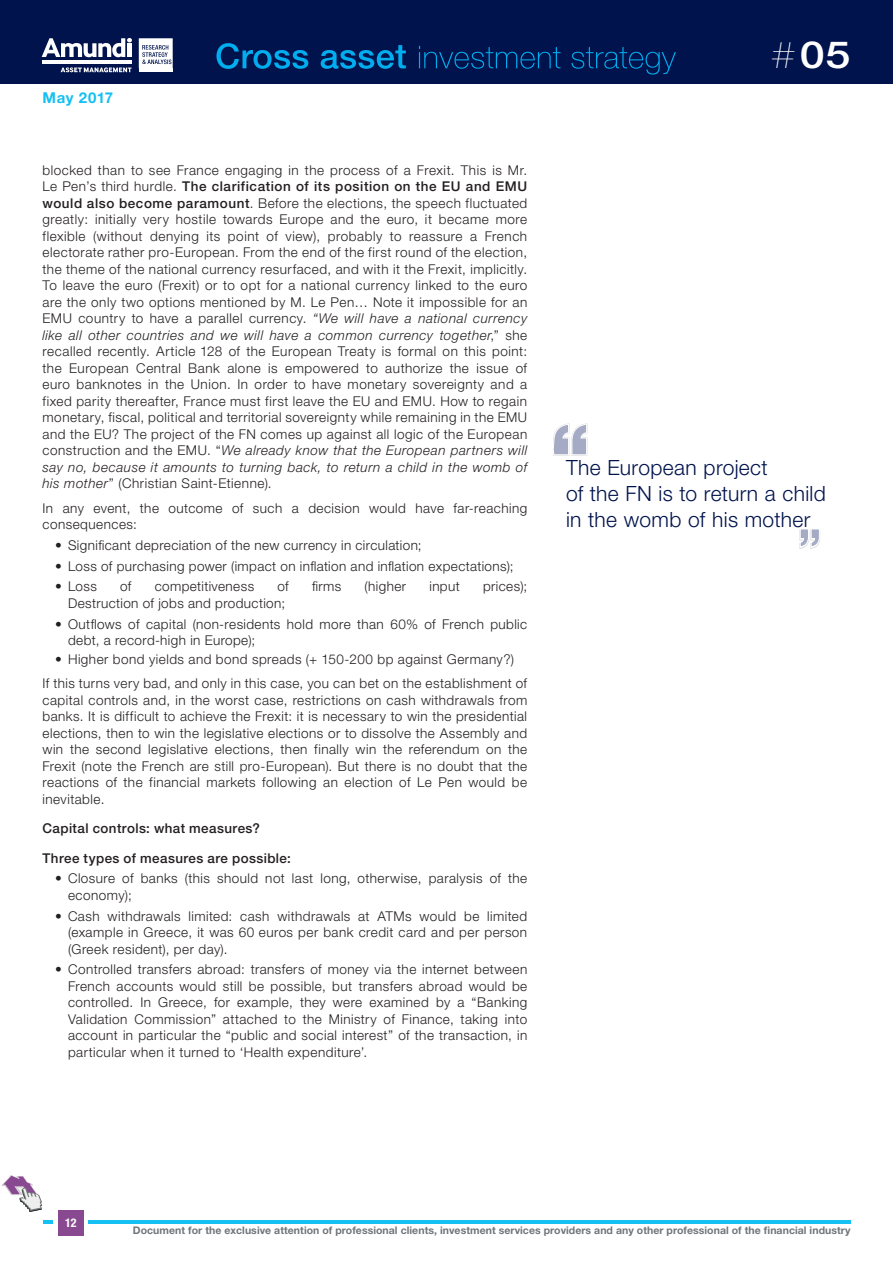
<style>
.page{position:relative;width:893px;height:1263px;background:#fff}
.page>*{position:absolute;margin:0;border:0;box-sizing:border-box;transform-origin:0 0}
.t1{font:500 37.35px "Helvetica Neue LT Std";color:#fff;scale:1.2 1}
.t2{font:300 21px/26.2px "Helvetica Neue LT Std";letter-spacing:.02em;color:#00134d}
.t3{font:700 15px "Helvetica Neue LT Std";letter-spacing:.035em;color:#15c0f2}
.t4{font:300 13.5px/16.5px "Helvetica Neue LT Std";letter-spacing:.035em;color:#231f20;text-align:justify}
.t5{font:500 13.5px/29.2px "Helvetica Neue LT Std";letter-spacing:.03em;color:#231f20}
.t6{font:700 condensed 12px "Helvetica Neue LT Std";color:#fff}
.t7{font:700 10.5px "Helvetica Neue LT Std";letter-spacing:.005em;color:#6f757a}
.s1{font-weight:500}
.s2{font-style:italic}
.s3{font-weight:200;font-size:37.8px}
</style>
<div class="page">
<hr style="left:43px;top:1220px;width:807px;height:4px;background:#15c0f2">
<div style="left:54px;top:1206px;width:34px;height:34px;background:#fff"></div>
<div style="left:58px;top:1210px;width:26px;height:25px;background:#884990"></div>
<div style="left:1px;top:0;width:892px;height:84px;background:#00134d"></div>
<svg style="left:216px;top:43px;width:460px;height:32px"></svg>
<hr style="left:42px;top:61px;width:90px;height:3px;background:#fff">
<svg style="left:42px;top:38px;width:90px;height:19px"></svg>
<div style="left:127px;top:43px;width:5px;height:14px;background:#fff"></div>
<svg style="left:61px;top:67px;width:71px;height:6px"></svg>
<hr style="left:139px;top:69px;width:34px;height:3px;background:#fff">
<svg style="left:139px;top:38px;width:34px;height:30px"></svg>
<svg style="left:799px;top:529px;width:21px;height:20px"></svg>
<svg style="left:553px;top:423px;width:34px;height:32px"></svg>
<svg style="left:2px;top:1175px;width:40px;height:37px"></svg>
<p class="t3" style="left:43px;top:92px;width:72px">May 2017</p>
<p class="t4" style="left:43px;top:163px;width:486px">blocked than to see France engaging in the process of a Frexit. This is Mr.<br>Le Pen’s third hurdle. <span class="s1">The clarification of its position on the EU and EMU would also become paramount</span>. Before the elections, the speech fluctuated greatly: initially very hostile towards Europe and the euro, it became more flexible (without denying its point of view), probably to reassure a French electorate rather pro-European. From the end of the first round of the election, the theme of the national currency resurfaced, and with it the Frexit, implicitly.<br>To leave the euro (Frexit) or to opt for a national currency linked to the euro are the only two options mentioned by M. Le Pen… Note it impossible for an EMU country to have a parallel currency. <span class="s2">“We will have a national currency like all other countries and we will have a common currency together</span>,” she recalled recently. Article 128 of the European Treaty is formal on this point: the European Central Bank alone is empowered to authorize the issue of euro banknotes in the Union. In order to have monetary sovereignty and a fixed parity thereafter, France must first leave the EU and EMU. How to regain monetary, fiscal, political and territorial sovereignty while remaining in the EMU and the EU? The project of the FN comes up against all logic of the European construction and the EMU. “<span class="s2">We already know that the European partners will say no, because it amounts to turning back, to return a child in the womb of his mother</span>” (Christian Saint-Etienne).</p>
<p class="t4" style="left:43px;top:501px;width:486px">In any event, the outcome of such a decision would have far-reaching consequences:</p>
<p class="t4" style="left:55px;top:538px;width:368px">• Significant depreciation of the new currency in circulation;</p>
<p class="t4" style="left:55px;top:559px;width:460px">• Loss of purchasing power (impact on inflation and inflation expectations);</p>
<p class="t4" style="left:55px;top:579px;width:43px">• Loss</p>
<p class="t4" style="left:120px;top:579px;width:13px">of</p>
<p class="t4" style="left:155px;top:579px;width:101px">competitiveness</p>
<p class="t4" style="left:277px;top:579px;width:13px">of</p>
<p class="t4" style="left:312px;top:579px;width:31px">firms</p>
<p class="t4" style="left:365px;top:579px;width:43px">(higher</p>
<p class="t4" style="left:429px;top:579px;width:32px">input</p>
<p class="t4" style="left:483px;top:579px;width:46px">prices);</p>
<p class="t4" style="left:68px;top:596px;width:219px">Destruction of jobs and production;</p>
<p class="t4" style="left:68px;top:617px;width:461px;text-indent:-13px">• Outflows of capital (non-residents hold more than 60% of French public debt, a record-high in Europe);</p>
<p class="t4" style="left:43px;top:648px;width:486px;line-height:24.5px;text-align:center">• Higher bond yields and bond spreads (+ 150-200 bp against Germany?)<br>If this turns very bad, and only in this case, you can bet on the establishment of</p>
<p class="t4" style="left:43px;top:693px;width:486px">capital controls and, in the worst case, restrictions on cash withdrawals from banks. It is difficult to achieve the Frexit: it is necessary to win the presidential elections, then to win the legislative elections or to dissolve the Assembly and win the second legislative elections, then finally win the referendum on the Frexit (note the French are still pro-European). But there is no doubt that the reactions of the financial markets following an election of Le Pen would be inevitable.</p>
<p class="t5" style="left:43px;top:815px;width:250px">Capital controls: what measures?<br>Three types of measures are possible:</p>
<p class="t4" style="left:68px;top:871px;width:461px;text-indent:-13px">• Closure of banks (this should not last long, otherwise, paralysis of the economy);</p>
<p class="t4" style="left:68px;top:909px;width:461px;text-indent:-13px">• Cash withdrawals limited: cash withdrawals at ATMs would be limited (example in Greece, it was 60 euros per bank credit card and per person (Greek resident), per day).</p>
<p class="t4" style="left:68px;top:962px;width:461px;text-indent:-13px">• Controlled transfers abroad: transfers of money via the internet between French accounts would still be possible, but transfers abroad would be controlled. In Greece, for example, they were examined by a “Banking Validation Commission” attached to the Ministry of Finance, taking into account in particular the “public and social interest” of the transaction, in particular when it turned to ‘Health expenditure’.</p>
<h1 class="t1" style="left:770px;top:41px;width:68px"><span class="s3">#</span>05</h1>
<h2 class="t2" style="left:566px;top:456px;width:261px">The European project<br>of the FN is to return a child in the womb of his mother</h2>
<p class="t6" style="left:65px;top:1218px;width:13px">12</p>
<p class="t7" style="left:133px;top:1226px;width:719px">Document for the exclusive attention of professional clients, investment services providers and any other professional of the financial industry</p>
</div>
